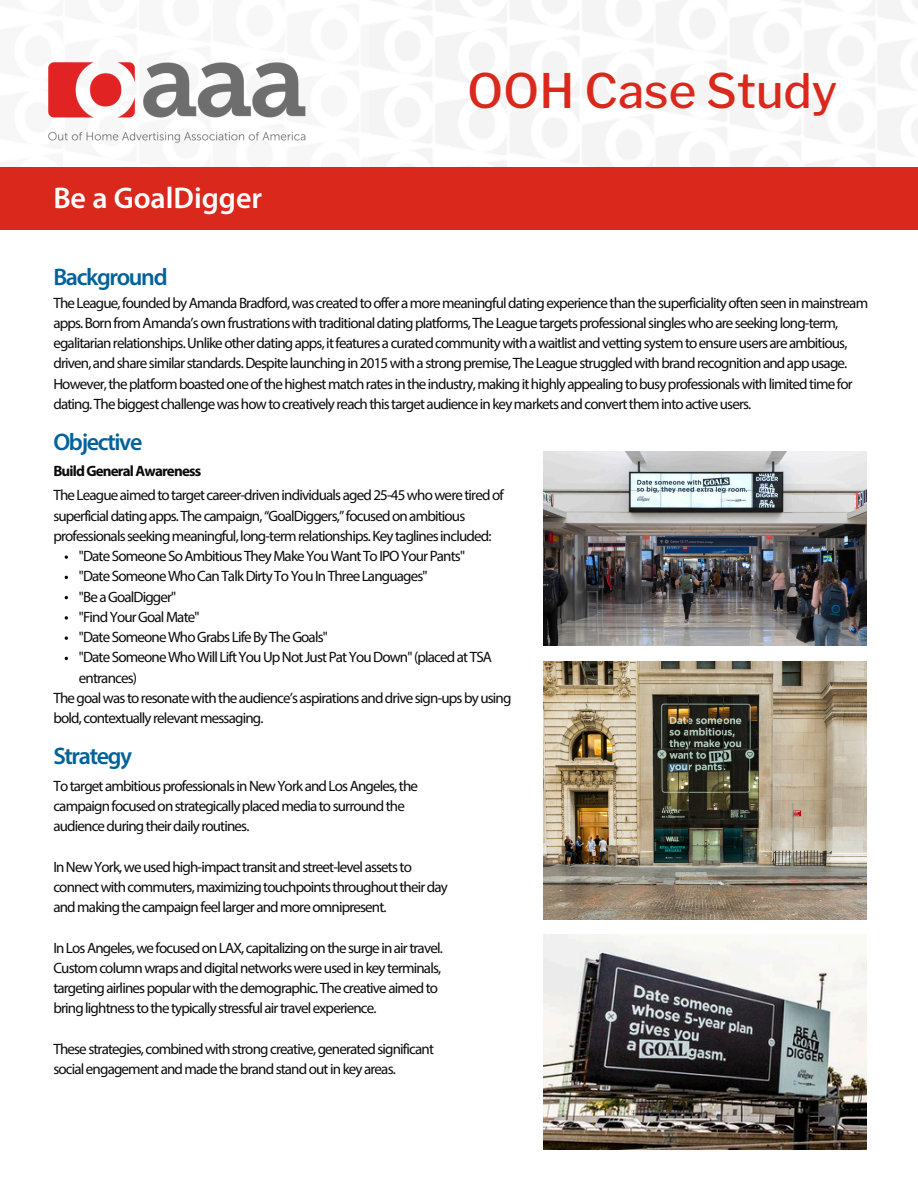
<style>
.page{position:relative;width:918px;height:1188px;background:#fff}
.page>*{position:absolute;margin:0;border:0;box-sizing:border-box;transform-origin:0 0}
.t1{font:500 47.25px "Libre Franklin";color:#da291c}
.t2{font:600 30px "Myriad Pro";color:#fff}
.t3{font:600 24px "Myriad Pro";letter-spacing:-.055em;color:#00629b}
.t4{font:15px/20.2px "Myriad Pro";letter-spacing:-.055em;color:#0b0b0b}
.t5{font:700 15px "Myriad Pro";letter-spacing:-.055em;color:#0b0b0b}
</style>
<div class="page">
<img style="left:48px;top:61px;width:258px;height:82px">
<div style="left:0;top:167px;width:918px;height:63px;background:#da291c"></div>
<img style="left:543px;top:451px;width:323px;height:195px">
<img style="left:543px;top:662px;width:323px;height:257px">
<img style="left:543px;top:935px;width:323px;height:215px">
<svg style="left:65px;top:555px;width:3px;height:4px"></svg>
<svg style="left:65px;top:616px;width:3px;height:4px"></svg>
<svg style="left:65px;top:636px;width:3px;height:4px"></svg>
<p class="t2" style="left:53px;top:186px;width:210px">Be a GoalDigger</p>
<p class="t1" style="left:467px;top:62px;width:372px">OOH Case Study</p>
<h1 class="t3" style="left:53px;top:267px;width:116px">Background</h1>
<h2 class="t4" style="left:53px;top:294px;width:816px">The League, founded by Amanda Bradford, was created to offer a more meaningful dating experience than the superficiality often seen in mainstream apps. Born from Amanda’s own frustrations with traditional dating platforms, The League targets professional singles who are seeking long-term, egalitarian relationships. Unlike other dating apps, it features a curated community with a waitlist and vetting system to ensure users are ambitious, driven, and share similar standards. Despite launching in 2015 with a strong premise, The League struggled with brand recognition and app usage.<br>However, the platform boasted one ofthe highest match rates in the industry, making it highly appealing to busy professionals with limited time for dating. The biggest challenge was how to creatively reach this target audience in key markets and convert them into active users.</h2>
<h3 class="t3" style="left:53px;top:432px;width:91px">Objective</h3>
<p class="t5" style="left:53px;top:465px;width:149px">BuildGeneralAwareness</p>
<h3 class="t4" style="left:53px;top:486px;width:452px">The League aimed to target career-driven individuals aged 25-45 who were tired of superficial dating apps. The campaign, “GoalDiggers,” focused on ambitious professionals seeking meaningful, long-term relationships. Key taglines included:</h3>
<p class="t4" style="left:79px;top:547px;width:388px">"Date Someone So Ambitious They Make You Want To IPO Your Pants"</p>
<h4 class="t4" style="left:79px;top:567px;width:350px">"Date Someone Who Can Talk Dirty To You In Three Languages"</h4>
<p class="t4" style="left:79px;top:588px;width:99px">"Be a GoalDigger"</p>
<p class="t4" style="left:79px;top:608px;width:122px">"Find Your Goal Mate"</p>
<p class="t4" style="left:79px;top:628px;width:251px">"Date Someone Who Grabs Life By The Goals"</p>
<p class="t4" style="left:79px;top:648px;width:415px">"Date Someone Who Will Lift You Up Not Just Pat You Down" (placed at TSA entrances)</p>
<p class="t4" style="left:53px;top:689px;width:460px">The goal was to resonate with the audience’s aspirations and drive sign-ups by using bold, contextually relevant messaging.</p>
<p class="t3" style="left:53px;top:746px;width:80px">Strategy</p>
<p class="t4" style="left:53px;top:777px;width:366px">To target ambitious professionals in New York and Los Angeles, the campaign focused on strategically placed media to surround the audience during their daily routines.</p>
<p class="t4" style="left:53px;top:858px;width:396px">In New York, we used high-impact transit and street-level assets to connect with commuters, maximizing touchpoints throughout their day and making the campaign feel larger and more omnipresent.</p>
<p class="t4" style="left:53px;top:939px;width:391px">In Los Angeles, we focused on LAX, capitalizing on the surge in air travel.<br>Custom column wraps and digital networks were used in key terminals, targeting airlines popular with the demographic. The creative aimed to bring lightness to the typically stressful air travel experience.</p>
<h3 class="t4" style="left:53px;top:1040px;width:382px">These strategies, combined with strong creative, generated significant social engagement and made the brand stand out in key areas.</h3>
</div>
